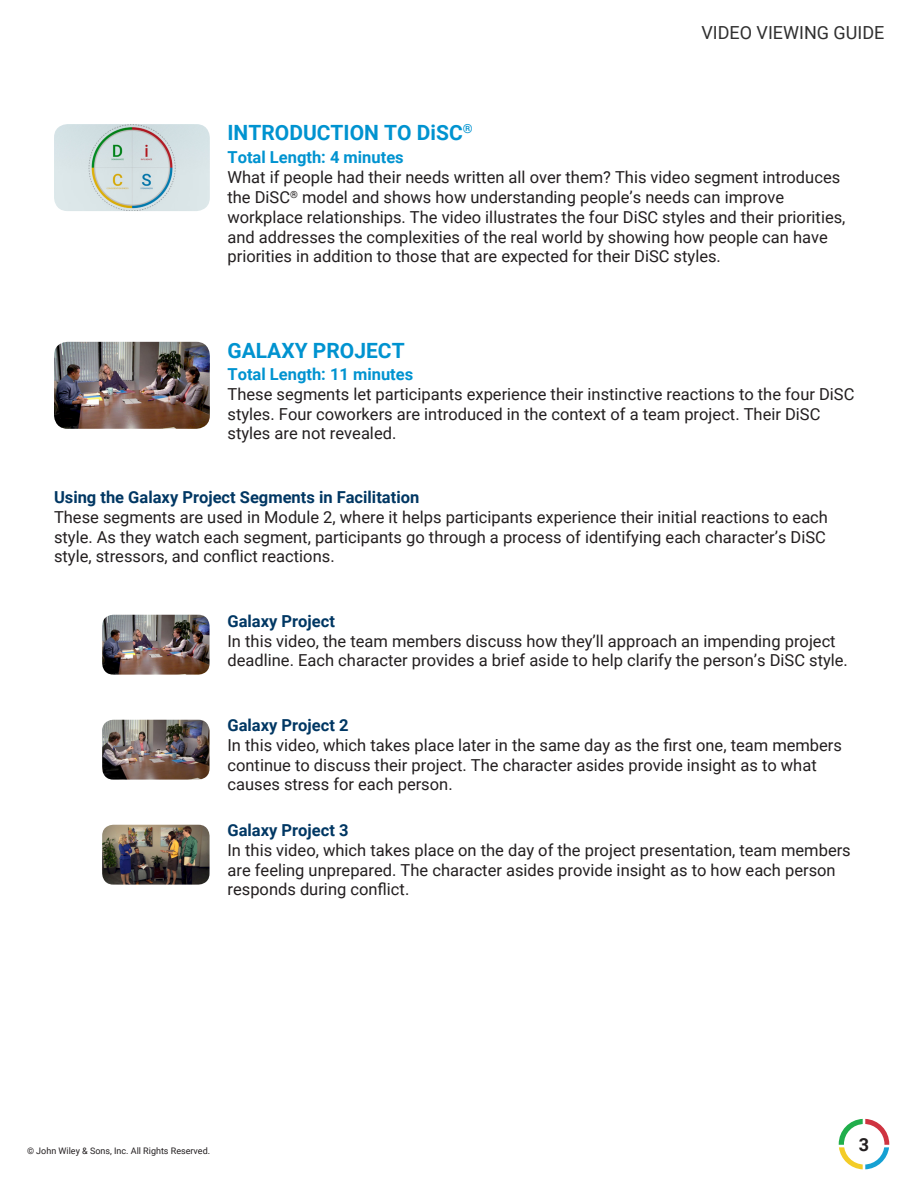
<style>
.page{position:relative;width:918px;height:1188px;background:#fff}
.page>*{position:absolute;margin:0;border:0;box-sizing:border-box;transform-origin:0 0}
.t1{font:700 21px "Roboto";color:#0093d0}
.t2{font:18px "Roboto";color:#303030}
.t3{font:700 18px "Roboto";color:#231f20}
.t4{font:16.5px/19.8px "Roboto";color:#231f20}
.t5{font:700 16.5px "Roboto";color:#003763}
.t6{font:700 16.5px "Roboto";color:#0093d0}
.t7{font:9px "Roboto";color:#231f20}
</style>
<div class="page">
<svg style="left:839px;top:1119px;width:50px;height:50px"></svg>
<div style="left:844px;top:1124px;width:40px;height:41px;background:#fff;border-radius:50%"></div>
<img style="left:54px;top:124px;width:156px;height:87px">
<img style="left:54px;top:342px;width:156px;height:87px">
<img style="left:102px;top:615px;width:108px;height:60px">
<img style="left:102px;top:720px;width:108px;height:60px">
<img style="left:102px;top:825px;width:108px;height:60px">
<p class="t2" style="left:701px;top:20px;width:185px">VIDEO VIEWING GUIDE</p>
<p class="t1" style="left:228px;top:118px;width:247px">INTRODUCTION TO DiSC<sup>®</sup></p>
<p class="t6" style="left:228px;top:146px;width:178px">Total Length: 4 minutes</p>
<p class="t4" style="left:228px;top:167px;width:620px">What if people had their needs written all over them? This video segment introduces the DiSC<sup>®</sup> model and shows how understanding people’s needs can improve workplace relationships. The video illustrates the four DiSC styles and their priorities, and addresses the complexities of the real world by showing how people can have priorities in addition to those that are expected for their DiSC styles.</p>
<p class="t1" style="left:228px;top:335px;width:179px">GALAXY PROJECT</p>
<p class="t6" style="left:228px;top:363px;width:187px">Total Length: 11 minutes</p>
<p class="t4" style="left:228px;top:383px;width:628px">These segments let participants experience their instinctive reactions to the four DiSC styles. Four coworkers are introduced in the context of a team project. Their DiSC styles are not revealed.</p>
<p class="t5" style="left:54px;top:486px;width:367px">Using the Galaxy Project Segments in Facilitation</p>
<p class="t4" style="left:54px;top:506px;width:776px">These segments are used in Module 2, where it helps participants experience their initial reactions to each style. As they watch each segment, participants go through a process of identifying each character’s DiSC style, stressors, and conflict reactions.</p>
<p class="t5" style="left:228px;top:609px;width:109px">Galaxy Project</p>
<p class="t4" style="left:228px;top:630px;width:622px">In this video, the team members discuss how they’ll approach an impending project deadline. Each character provides a brief aside to help clarify the person’s DiSC style.</p>
<p class="t5" style="left:228px;top:714px;width:123px">Galaxy Project 2</p>
<p class="t4" style="left:228px;top:734px;width:616px">In this video, which takes place later in the same day as the first one, team members continue to discuss their project. The character asides provide insight as to what causes stress for each person.</p>
<p class="t5" style="left:228px;top:819px;width:123px">Galaxy Project 3</p>
<p class="t4" style="left:228px;top:839px;width:625px">In this video, which takes place on the day of the project presentation, team members are feeling unprepared. The character asides provide insight as to how each person responds during conflict.</p>
<p class="t7" style="left:27px;top:1145px;width:185px">© John Wiley &amp; Sons, Inc. All Rights Reserved.</p>
<p class="t3" style="left:859px;top:1132px;width:12px">3</p>
</div>
